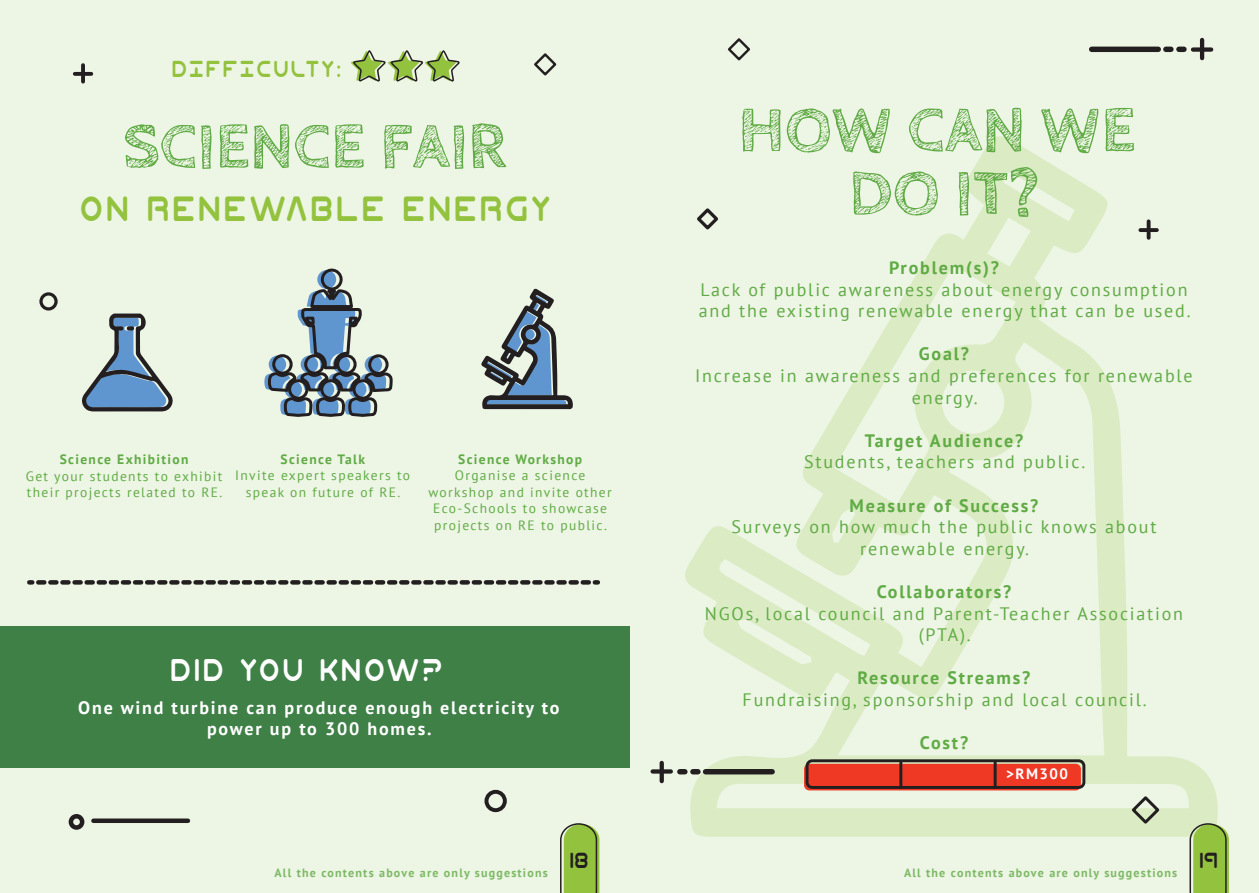
<style>
.page{position:relative;width:1259px;height:893px;background:#fff}
.page>*{position:absolute;margin:0;border:0;box-sizing:border-box;transform-origin:0 0}
.t1{font:700 66px/63px "Cabin Sketch";color:#60ab45;text-align:center}
.t2{font:36px "Planet N Condensed";letter-spacing:-.025em;color:#93c23e}
.t3{font:32.25px "Planet N Condensed";letter-spacing:-.025em;color:#fff}
.t4{font:23.7px "Planet N Condensed";letter-spacing:-.025em;color:#93c23e}
.t5{font:18px/21.6px "PT Sans";letter-spacing:.1em;color:#60ab45;text-align:center}
.t6{font:700 18px "PT Sans";letter-spacing:.1em;color:#60ab45}
.t7{font:700 18px/21.6px "PT Sans";letter-spacing:.1em;color:#fff;text-align:center}
.t8{font:700 15px "PT Sans";letter-spacing:.1em;color:#fff}
.t9{font:13.5px/16.5px "PT Sans";letter-spacing:.1em;color:#60ab45;text-align:center}
.t10{font:700 13.5px "PT Sans";letter-spacing:.1em;color:#60ab45}
.t11{font:700 12px "PT Sans";letter-spacing:.1em;color:#60ab45}
</style>
<div class="page">
<div style="left:629px;top:0;width:630px;height:893px;background:#edf5e4"></div>
<svg style="left:685px;top:136px;width:532px;height:701px"></svg>
<svg style="left:1129px;top:793px;width:33px;height:33px"></svg>
<svg style="left:728px;top:38px;width:22px;height:23px"></svg>
<svg style="left:694px;top:205px;width:27px;height:28px"></svg>
<hr style="left:1200px;top:40px;width:4px;height:18px;background:#231f20">
<div style="left:1193px;top:47px;width:18px;height:5px;background:#231f20"></div>
<div style="left:1091px;top:47px;width:67px;height:5px;background:#231f20"></div>
<svg style="left:1165px;top:47px;width:6px;height:5px"></svg>
<svg style="left:1179px;top:47px;width:5px;height:5px"></svg>
<svg style="left:1146px;top:221px;width:4px;height:17px"></svg>
<svg style="left:1140px;top:228px;width:17px;height:4px"></svg>
<div style="left:804px;top:764px;width:277px;height:26px;background:#ef3925;border-radius:5px"></div>
<div style="left:805px;top:759px;width:280px;height:30px;border:3px solid #231f20;border-radius:5px"></div>
<hr style="left:899px;top:762px;width:3px;height:25px;background:#231f20">
<hr style="left:993px;top:762px;width:3px;height:25px;background:#231f20">
<div style="left:659px;top:763px;width:5px;height:18px;background:#231f20"></div>
<div style="left:652px;top:769px;width:19px;height:5px;background:#231f20"></div>
<div style="left:705px;top:769px;width:67px;height:5px;background:#231f20"></div>
<svg style="left:693px;top:769px;width:5px;height:5px"></svg>
<svg style="left:680px;top:769px;width:5px;height:5px"></svg>
<svg style="left:1188px;top:822px;width:41px;height:71px"></svg>
<div style="left:0;top:0;width:629px;height:893px;background:#edf5e4"></div>
<div style="left:0;top:627px;width:629px;height:141px;background:#3f8047"></div>
<div style="left:484px;top:790px;width:23px;height:22px;border:4px solid #231f20;border-radius:50%"></div>
<svg style="left:81px;top:65px;width:4px;height:17px"></svg>
<svg style="left:75px;top:72px;width:16px;height:4px"></svg>
<div style="left:39px;top:292px;width:19px;height:19px;border:3px solid #231f20;border-radius:50%"></div>
<svg style="left:534px;top:53px;width:23px;height:23px"></svg>
<svg style="left:351px;top:50px;width:109px;height:32px"></svg>
<svg style="left:595px;top:580px;width:3px;height:5px"></svg>
<svg style="left:29px;top:580px;width:560px;height:5px"></svg>
<div style="left:93px;top:818px;width:95px;height:5px;background:#231f20"></div>
<div style="left:69px;top:814px;width:15px;height:16px;border:4px solid #231f20;border-radius:50%"></div>
<svg style="left:317px;top:270px;width:19px;height:19px"></svg>
<div style="left:321px;top:269px;width:22px;height:22px;border:3px solid #231f20;border-radius:50%"></div>
<svg style="left:264px;top:287px;width:129px;height:130px"></svg>
<div style="left:352px;top:379px;width:21px;height:21px;border:3px solid #231f20;border-radius:50%"></div>
<div style="left:368px;top:354px;width:20px;height:21px;border:3px solid #231f20;border-radius:50%"></div>
<div style="left:288px;top:379px;width:20px;height:21px;border:3px solid #231f20;border-radius:50%"></div>
<div style="left:320px;top:379px;width:21px;height:21px;border:3px solid #231f20;border-radius:50%"></div>
<div style="left:304px;top:354px;width:21px;height:21px;border:3px solid #231f20;border-radius:50%"></div>
<div style="left:336px;top:354px;width:21px;height:21px;border:3px solid #231f20;border-radius:50%"></div>
<div style="left:272px;top:354px;width:21px;height:21px;border:3px solid #231f20;border-radius:50%"></div>
<svg style="left:82px;top:314px;width:91px;height:97px"></svg>
<svg style="left:481px;top:289px;width:92px;height:120px"></svg>
<svg style="left:560px;top:823px;width:39px;height:70px"></svg>
<h3 class="t4" style="left:171px;top:56px;width:173px">DIFFICULTY:</h3>
<h1 class="t1" style="left:123px;top:117px;width:385px">SCIENCE FAIR</h1>
<h2 class="t2" style="left:78px;top:189px;width:476px">ON RENEWABLE ENERGY</h2>
<p class="t10" style="left:60px;top:451px;width:130px">Science Exhibition</p>
<p class="t9" style="left:26px;top:468px;width:198px;text-align:left">Get your students to exhibit their projects related to RE.</p>
<p class="t10" style="left:280px;top:450px;width:86px">Science Talk</p>
<p class="t9" style="left:235px;top:467px;width:176px">Invite expert speakers to speak on future of RE.</p>
<p class="t10" style="left:458px;top:450px;width:125px">Science Workshop</p>
<p class="t9" style="left:428px;top:467px;width:185px">Organise a science workshop and invite other<br>Eco-Schools to showcase projects on RE to public.</p>
<h3 class="t3" style="left:168px;top:652px;width:277px">DID YOU KNOW?</h3>
<p class="t7" style="left:78px;top:696px;width:482px">One wind turbine can produce enough electricity to power up to 300 homes.</p>
<p class="t11" style="left:274px;top:865px;width:317px">All the contents above are only suggestions <sup>18</sup></p>
<h1 class="t1" style="left:738px;top:100px;width:399px">HOW CAN WE<br>DO IT?</h1>
<p class="t6" style="left:889px;top:256px;width:111px">Problem(s)?</p>
<p class="t5" style="left:699px;top:278px;width:493px;text-align:left">Lack of public awareness about energy consumption and the existing renewable energy that can be used.</p>
<p class="t6" style="left:919px;top:342px;width:52px">Goal?</p>
<p class="t5" style="left:695px;top:364px;width:499px">Increase in awareness and preferences for renewable energy.</p>
<p class="t6" style="left:864px;top:429px;width:160px">Target Audience?</p>
<p class="t5" style="left:804px;top:451px;width:282px">Students, teachers and public.</p>
<p class="t6" style="left:849px;top:493px;width:190px">Measure of Success?</p>
<p class="t5" style="left:731px;top:516px;width:426px">Surveys on how much the public knows about renewable energy.</p>
<p class="t6" style="left:876px;top:580px;width:136px">Collaborators?</p>
<p class="t5" style="left:705px;top:602px;width:480px">NGOs, local council and Parent-Teacher Association (PTA).</p>
<p class="t6" style="left:857px;top:666px;width:174px">Resource Streams?</p>
<p class="t5" style="left:742px;top:688px;width:406px">Fundraising, sponsorship and local council.</p>
<p class="t6" style="left:920px;top:731px;width:50px">Cost?</p>
<p class="t8" style="left:1006px;top:763px;width:63px">&gt;RM300</p>
<p class="t11" style="left:904px;top:864px;width:317px">All the contents above are only suggestions <sup>19</sup></p>
</div>
